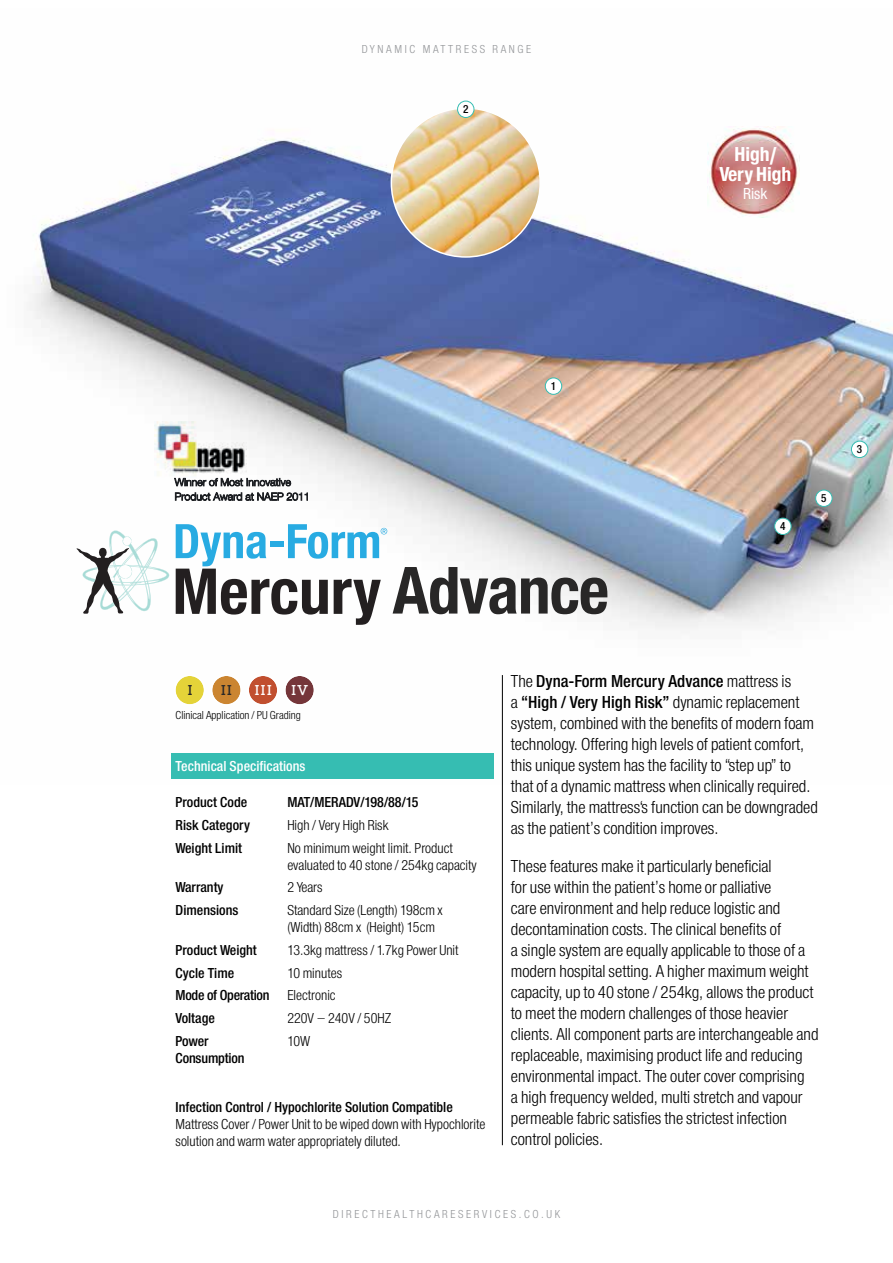
<style>
.page{position:relative;width:893px;height:1263px;background:#fff}
.page>*{position:absolute;margin:0;border:0;box-sizing:border-box;transform-origin:0 0}
.t1{font:21px/19.5px "Helvetica Neue H77";color:#fff;text-align:center}
.t2{font:18px/21px "Helvetica Neue H47";color:#000}
.t3{font:18px "Helvetica Neue H67";color:#000}
.t4{font:16.5px "Helvetica Neue H57";color:#fff}
.t5{font:15px/22.8px "Helvetica Neue H47";color:#000}
.t6{font:15px/22.8px "Helvetica Neue H67";color:#000}
.t7{font:15px "Helvetica Neue H67";color:#fff}
.t8{font:14.7px "Rockwell";color:#fff}
.t9{font:14.7px "Rockwell";color:#282727}
.t10{font:12px "Helvetica Neue H47";letter-spacing:.22em;color:#939598}
.t11{font:12px "Helvetica Neue H47";color:#000}
.t12{font:12px "Helvetica Neue H67";color:#000}
.s1{font-family:"Helvetica Neue H47"}
.s2{font-family:"Helvetica Neue H67"}
</style>
<div class="page">
<img style="left:29px;top:100px;width:864px;height:685px">
<hr style="left:502px;top:675px;width:1px;height:470px;background:#000">
<div style="left:851px;top:441px;width:17px;height:17px;background:#fff;border-radius:50%"></div>
<div style="left:851px;top:441px;width:17px;height:17px;border:1px solid #36bdb2;border-radius:50%"></div>
<div style="left:545px;top:378px;width:17px;height:16px;background:#fff;border-radius:50%"></div>
<div style="left:545px;top:378px;width:17px;height:17px;border:1px solid #36bdb2;border-radius:50%"></div>
<div style="left:775px;top:518px;width:16px;height:16px;background:#fff;border-radius:50%"></div>
<div style="left:774px;top:518px;width:17px;height:17px;border:1px solid #36bdb2;border-radius:50%"></div>
<div style="left:816px;top:490px;width:16px;height:16px;background:#fff;border-radius:50%"></div>
<div style="left:815px;top:490px;width:17px;height:17px;border:1px solid #36bdb2;border-radius:50%"></div>
<div style="left:171px;top:753px;width:323px;height:26px;background:#36bdb2"></div>
<svg style="left:176px;top:524px;width:211px;height:101px"></svg>
<svg style="left:393px;top:567px;width:214px;height:47px"></svg>
<svg style="left:77px;top:530px;width:92px;height:84px"></svg>
<svg style="left:174px;top:674px;width:142px;height:32px"></svg>
<img style="left:708px;top:126px;width:92px;height:92px">
<div style="left:155px;top:422px;width:97px;height:56px;background:#f7f7f7"></div>
<img style="left:157px;top:422px;width:88px;height:56px">
<svg style="left:174px;top:478px;width:117px;height:8px"></svg>
<svg style="left:175px;top:492px;width:133px;height:8px"></svg>
<img style="left:391px;top:108px;width:149px;height:149px;border-radius:74px">
<div style="left:458px;top:101px;width:16px;height:16px;background:#fff;border-radius:50%"></div>
<div style="left:457px;top:101px;width:17px;height:17px;border:1px solid #36bdb2;border-radius:50%"></div>
<p class="t10" style="left:362px;top:41px;width:171px">DYNAMIC MATTRESS RANGE</p>
<p class="t12" style="left:463px;top:101px;width:7px">2</p>
<p class="t1" style="left:719px;top:146px;width:73px">High/<br>Very High</p>
<p class="t4" style="left:743px;top:182px;width:26px">Risk</p>
<p class="t12" style="left:551px;top:378px;width:7px">1</p>
<p class="t12" style="left:780px;top:518px;width:7px">4</p>
<p class="t12" style="left:821px;top:490px;width:7px">5</p>
<p class="t12" style="left:857px;top:441px;width:7px">3</p>
<p class="t9" style="left:188px;top:681px;width:6px">I</p>
<p class="t9" style="left:221px;top:681px;width:12px">II</p>
<p class="t8" style="left:255px;top:681px;width:18px">III</p>
<p class="t8" style="left:292px;top:681px;width:18px">IV</p>
<p class="t11" style="left:176px;top:707px;width:127px">Clinical Application / PU Grading</p>
<p class="t7" style="left:176px;top:756px;width:131px">Technical Specifications</p>
<p class="t6" style="left:176px;top:792px;width:76px">Product Code<br>Risk Category<br>Weight Limit</p>
<p class="t6" style="left:176px;top:877px;width:64px">Warranty<br>Dimensions</p>
<p class="t6" style="left:176px;top:939px;width:95px">Product Weight<br>Cycle Time<br>Mode of Operation<br>Voltage<br>Power</p>
<p class="t6" style="left:176px;top:1047px;width:71px">Consumption</p>
<p class="t6" style="left:176px;top:1097px;width:279px">Infection Control / Hypochlorite Solution Compatible</p>
<p class="t5" style="left:176px;top:1117px;width:311px;line-height:16.5px">Mattress Cover / Power Unit to be wiped down with Hypochlorite solution and warm water appropriately diluted.</p>
<p class="t6" style="left:287px;top:792px;width:133px">MAT/MERADV/198/88/15</p>
<p class="t5" style="left:287px;top:815px;width:167px">High / Very High Risk<br>No minimum weight limit. Product</p>
<p class="t5" style="left:287px;top:854px;width:191px">evaluated to 40 stone / 254kg capacity<br>2 Years<br>Standard Size (Length) 198cm x</p>
<p class="t5" style="left:287px;top:917px;width:173px">(Width) 88cm x (Height) 15cm<br>13.3kg mattress / 1.7kg Power Unit<br>10 minutes<br>Electronic<br>220V – 240V / 50HZ<br>10W</p>
<p class="t3" style="left:511px;top:669px;width:282px"><span class="s1">The</span> Dyna-Form Mercury Advance <span class="s1">mattress is</span></p>
<p class="t2" style="left:511px;top:693px;width:308px">a <span class="s2">“High / Very High Risk”</span> dynamic replacement system, combined with the benefits of modern foam technology. Offering high levels of patient comfort, this unique system has the facility to “step up” to that of a dynamic mattress when clinically required.<br>Similarly, the mattress‘s function can be downgraded as the patient’s condition improves.</p>
<p class="t2" style="left:511px;top:857px;width:309px">These features make it particularly beneficial<br>for use within the patient’s home or palliative<br>care environment and help reduce logistic and decontamination costs. The clinical benefits of<br>a single system are equally applicable to those of a modern hospital setting. A higher maximum weight capacity, up to 40 stone / 254kg, allows the product to meet the modern challenges of those heavier clients. All component parts are interchangeable and replaceable, maximising product life and reducing environmental impact. The outer cover comprising<br>a high frequency welded, multi stretch and vapour permeable fabric satisfies the strictest infection control policies.</p>
<p class="t10" style="left:333px;top:1206px;width:229px">DIRECTHEALTHCARESERVICES.co.uk</p>
</div>
